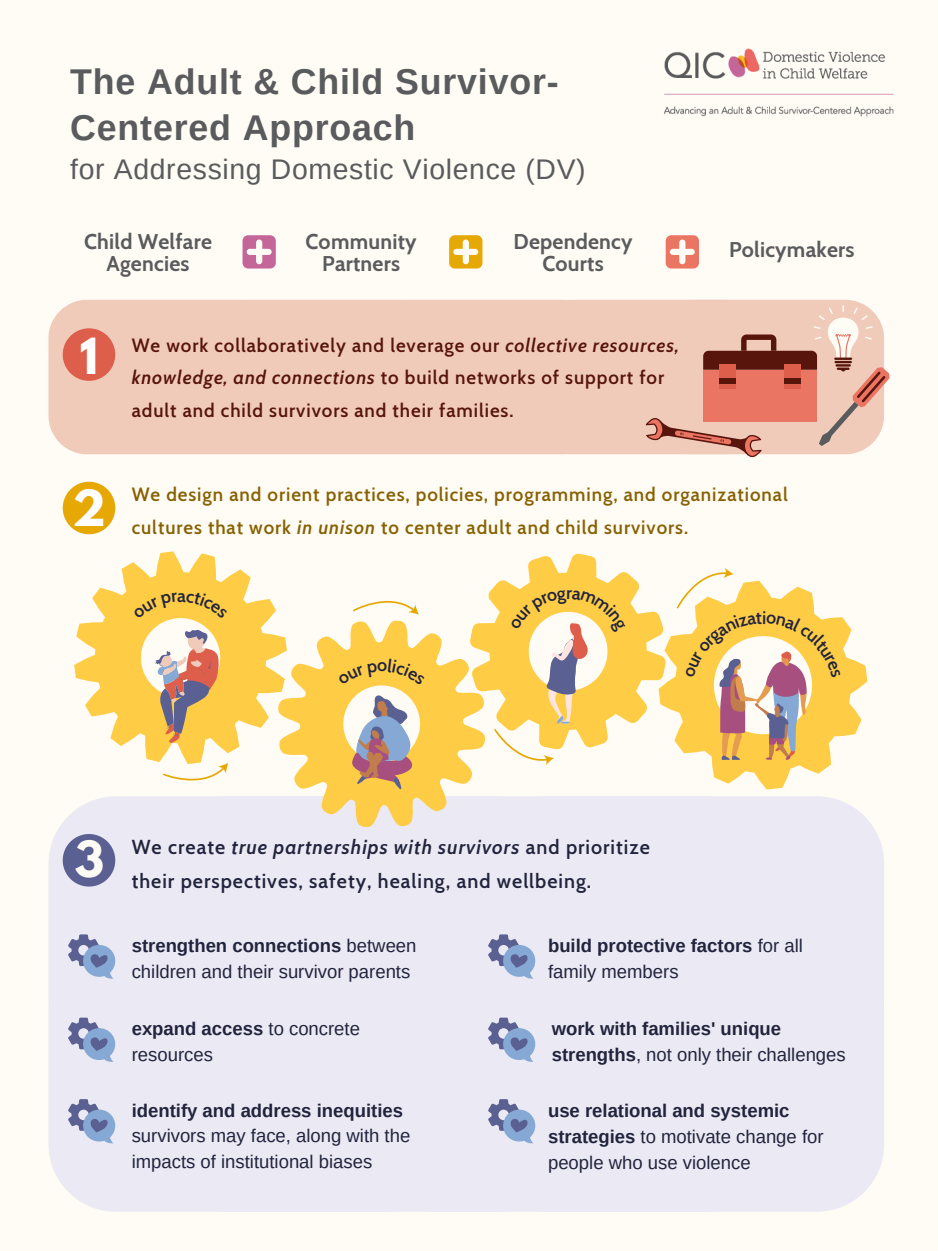
<style>
.page{position:relative;width:938px;height:1251px;background:#fff}
.page>*{position:absolute;margin:0;border:0;box-sizing:border-box;transform-origin:0 0}
.t1{font:700 44.12px "League Spartan";color:#fff}
.t2{font:700 44.12px "League Spartan";color:#fffcf5}
.t3{font:700 35.75px "Arimo";letter-spacing:.025em;color:#5a5b5d}
.t4{font:28.38px "Arimo";letter-spacing:.025em;color:#5a5b5d}
.t5{font:700 21.25px "Cabin";letter-spacing:.01em;color:#5a5b5d}
.t6{font:600 19.75px/33.8px "Cabin";letter-spacing:.05em;color:#21243d}
.t7{font:600 18.75px/32.4px "Cabin";letter-spacing:.05em;color:#57150c}
.t8{font:600 18.75px/32.4px "Cabin";letter-spacing:.05em;color:#876102}
.t9{font:18.5px/25.9px "Arimo";color:#21243d}
.t10{font:700 18.5px/25.9px "Arimo";color:#21243d}
.s1{font-style:italic}
.s2{font-weight:700}
.s3{font-weight:400}
</style>
<div class="page">
<div style="left:0;top:0;width:938px;height:1250px;background:#fffcf5"></div>
<div style="left:533px;top:300px;width:231px;height:154px;background:#f1cbba;border-radius:39px"></div>
<div style="left:210px;top:300px;width:231px;height:154px;background:#f1cbba;border-radius:39px"></div>
<div style="left:48px;top:300px;width:232px;height:154px;background:#f1cbba;border-radius:39px"></div>
<div style="left:370px;top:300px;width:231px;height:154px;background:#f1cbba;border-radius:39px"></div>
<svg style="left:643px;top:305px;width:247px;height:153px"></svg>
<svg style="left:63px;top:328px;width:52px;height:53px"></svg>
<svg style="left:63px;top:481px;width:52px;height:53px"></svg>
<div style="left:48px;top:941px;width:405px;height:270px;background:#ebe9f3;border-radius:67px"></div>
<div style="left:159px;top:941px;width:405px;height:270px;background:#ebe9f3;border-radius:67px"></div>
<div style="left:368px;top:941px;width:405px;height:270px;background:#ebe9f3;border-radius:67px"></div>
<div style="left:479px;top:941px;width:405px;height:270px;background:#ebe9f3;border-radius:67px"></div>
<div style="left:48px;top:796px;width:405px;height:269px;background:#ebe9f3;border-radius:67px"></div>
<div style="left:368px;top:796px;width:405px;height:269px;background:#ebe9f3;border-radius:67px"></div>
<div style="left:479px;top:796px;width:405px;height:269px;background:#ebe9f3;border-radius:67px"></div>
<svg style="left:63px;top:834px;width:52px;height:52px"></svg>
<svg style="left:488px;top:934px;width:47px;height:45px"></svg>
<svg style="left:488px;top:1099px;width:47px;height:44px"></svg>
<svg style="left:68px;top:1099px;width:47px;height:44px"></svg>
<svg style="left:68px;top:1017px;width:47px;height:45px"></svg>
<svg style="left:68px;top:934px;width:47px;height:45px"></svg>
<svg style="left:74px;top:551px;width:201px;height:210px;fill:#ffcc45"></svg>
<svg style="left:712px;top:617px;width:156px;height:195px"></svg>
<svg style="left:488px;top:553px;width:188px;height:190px"></svg>
<svg style="left:155px;top:629px;width:75px;height:152px"></svg>
<img style="left:664px;top:48px;width:230px;height:69px">
<div style="left:242px;top:235px;width:34px;height:33px;background:#c56699;border-radius:6px"></div>
<svg style="left:247px;top:239px;width:25px;height:25px"></svg>
<div style="left:449px;top:235px;width:33px;height:33px;background:#e6a804;border-radius:6px"></div>
<svg style="left:453px;top:239px;width:25px;height:25px"></svg>
<div style="left:665px;top:235px;width:34px;height:33px;background:#eb7563;border-radius:6px"></div>
<svg style="left:670px;top:239px;width:24px;height:25px"></svg>
<svg style="left:488px;top:1017px;width:47px;height:45px"></svg>
<svg style="left:676px;top:568px;width:164px;height:192px"></svg>
<svg style="left:494px;top:589px;width:131px;height:176px"></svg>
<div style="left:133px;top:592px;width:95px;height:26px;background:#ffcc45"></div>
<svg style="left:275px;top:601px;width:213px;height:226px"></svg>
<p class="t3" style="left:70px;top:62px;width:490px">The Adult &amp; Child Survivor-</p>
<p class="t3" style="left:70px;top:108px;width:346px">Centered Approach</p>
<p class="t4" style="left:70px;top:153px;width:517px">for Addressing Domestic Violence (DV)</p>
<p class="t5" style="left:84px;top:228px;width:129px">Child Welfare</p>
<p class="t5" style="left:106px;top:250px;width:84px">Agencies</p>
<p class="t5" style="left:305px;top:228px;width:113px">Community</p>
<p class="t5" style="left:322px;top:250px;width:79px">Partners</p>
<p class="t5" style="left:513px;top:228px;width:121px">Dependency</p>
<p class="t5" style="left:542px;top:250px;width:63px">Courts</p>
<p class="t1" style="left:80px;top:334px;width:20px">1</p>
<p class="t7" style="left:132px;top:329px;width:548px">We work collaboratively and leverage our <span class="s1">collective resources, knowledge, and connections</span> to build networks of support for adult and child survivors and their families.</p>
<p class="t5" style="left:729px;top:236px;width:127px">Policymakers</p>
<p class="t1" style="left:72px;top:486px;width:35px">2</p>
<p class="t8" style="left:132px;top:478px;width:657px">We design and orient practices, policies, programming, and organizational cultures that work <span class="s1">in unison</span> to center adult and child survivors.</p>
<p class="t2" style="left:75px;top:837px;width:31px">3</p>
<p class="t6" style="left:132px;top:830px;width:519px">We create <span class="s1">true partnerships with survivors</span> and prioritize their perspectives, safety, healing, and wellbeing.</p>
<p class="t9" style="left:132px;top:932px;width:286px"><span class="s2">strengthen connections</span> between children and their survivor parents</p>
<p class="t10" style="left:548px;top:932px;width:256px">build protective factors <span class="s3">for all family members</span></p>
<p class="t9" style="left:132px;top:1015px;width:230px"><span class="s2">expand access</span> to concrete resources</p>
<p class="t9" style="left:132px;top:1096px;width:280px"><span class="s2">identify and address inequities </span>survivors may face, along with the impacts of institutional biases</p>
<p class="t10" style="left:551px;top:1015px;width:295px">work with families' unique strengths<span class="s3">, not only their challenges</span></p>
<p class="t9" style="left:548px;top:1097px;width:277px"><span class="s2">use relational and systemic strategies</span> to motivate change for people who use violence</p>
</div>
